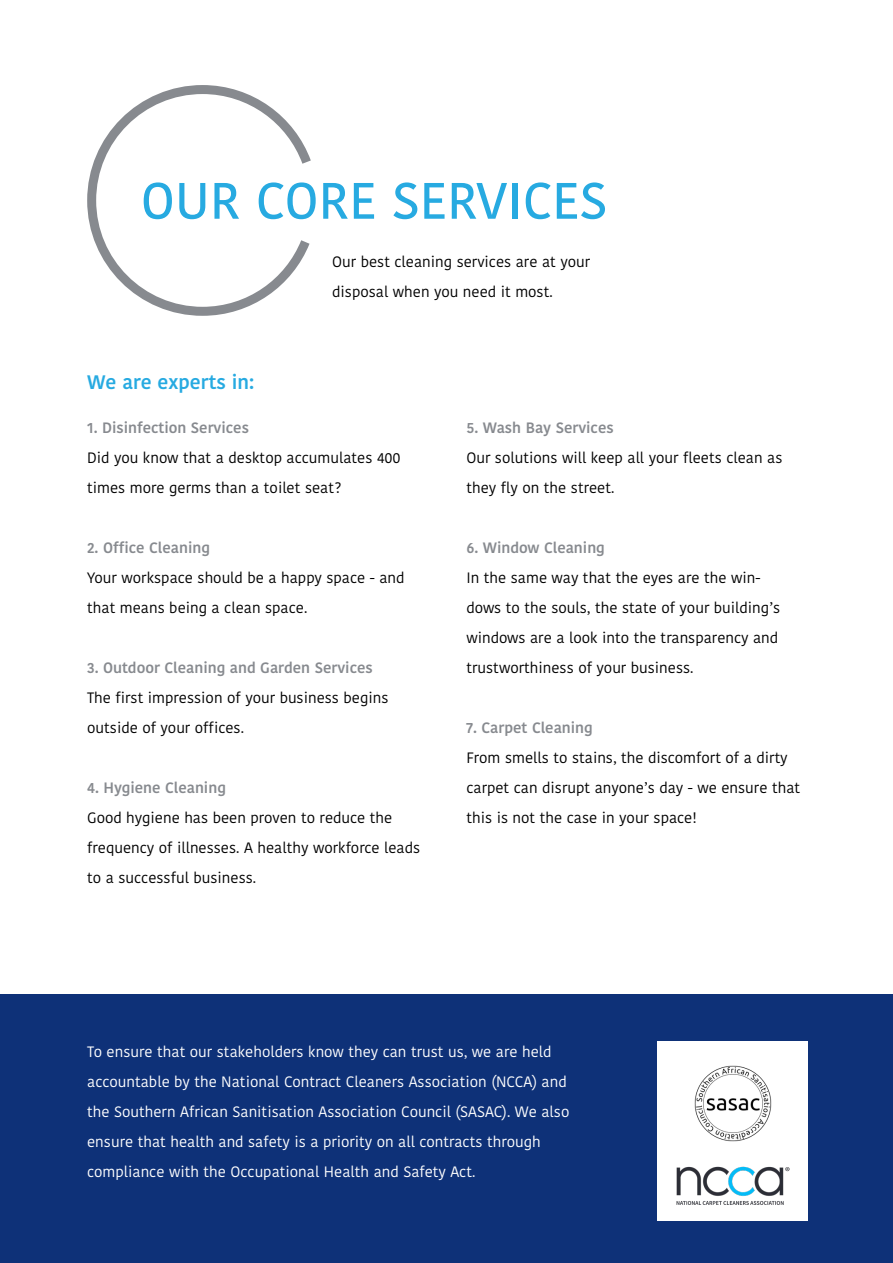
<style>
.page{position:relative;width:893px;height:1263px;background:#fff}
.page>*{position:absolute;margin:0;border:0;box-sizing:border-box;transform-origin:0 0}
.t1{font:500 51px "Kohinoor Telugu";color:#27aae1}
.t2{font:600 19.5px "Kohinoor Telugu";color:#27aae1}
.t3{font:15px/30px "Kohinoor Telugu";color:#000}
.t4{font:15px/30px "Kohinoor Telugu";color:#fff}
.t5{font:600 15px "Kohinoor Telugu";color:#878a8f}
</style>
<div class="page">
<div style="left:0;top:994px;width:893px;height:269px;background:#0e3178"></div>
<div style="left:658px;top:1041px;width:150px;height:180px;background:#fff"></div>
<img style="left:676px;top:1166px;width:114px;height:39px">
<img style="left:695px;top:1065px;width:76px;height:77px">
<svg style="left:87px;top:85px;width:224px;height:231px"></svg>
<h1 class="t1" style="left:141px;top:171px;width:468px">OUR CORE SERVICES</h1>
<p class="t3" style="left:332px;top:246px;width:259px">Our best cleaning services are at your disposal when you need it most.</p>
<h2 class="t2" style="left:87px;top:371px;width:169px">We are experts in:</h2>
<p class="t5" style="left:87px;top:419px;width:163px">1. Disinfection Services</p>
<p class="t3" style="left:87px;top:443px;width:315px">Did you know that a desktop accumulates 400 times more germs than a toilet seat?</p>
<p class="t5" style="left:87px;top:539px;width:124px">2. Office Cleaning</p>
<p class="t3" style="left:87px;top:563px;width:319px">Your workspace should be a happy space - and that means being a clean space.</p>
<p class="t5" style="left:87px;top:659px;width:287px">3. Outdoor Cleaning and Garden Services</p>
<p class="t3" style="left:87px;top:683px;width:303px">The first impression of your business begins outside of your offices.</p>
<p class="t5" style="left:87px;top:779px;width:140px">4. Hygiene Cleaning</p>
<p class="t3" style="left:87px;top:803px;width:335px">Good hygiene has been proven to reduce the frequency of illnesses. A healthy workforce leads to a successful business.</p>
<p class="t5" style="left:466px;top:419px;width:149px">5. Wash Bay Services</p>
<p class="t3" style="left:466px;top:443px;width:318px">Our solutions will keep all your fleets clean as they fly on the street.</p>
<p class="t5" style="left:466px;top:539px;width:140px">6. Window Cleaning</p>
<p class="t3" style="left:466px;top:563px;width:315px">In the same way that the eyes are the win&shy;dows to the souls, the state of your building’s windows are a look into the transparency and trustworthiness of your business.</p>
<p class="t5" style="left:466px;top:719px;width:128px">7. Carpet Cleaning</p>
<p class="t3" style="left:466px;top:743px;width:335px">From smells to stains, the discomfort of a dirty carpet can disrupt anyone’s day - we ensure that this is not the case in your space!</p>
<p class="t4" style="left:87px;top:1037px;width:484px">To ensure that our stakeholders know they can trust us, we are held accountable by the National Contract Cleaners Association (NCCA) and the Southern African Sanitisation Association Council (SASAC). We also ensure that health and safety is a priority on all contracts through compliance with the Occupational Health and Safety Act.</p>
</div>
